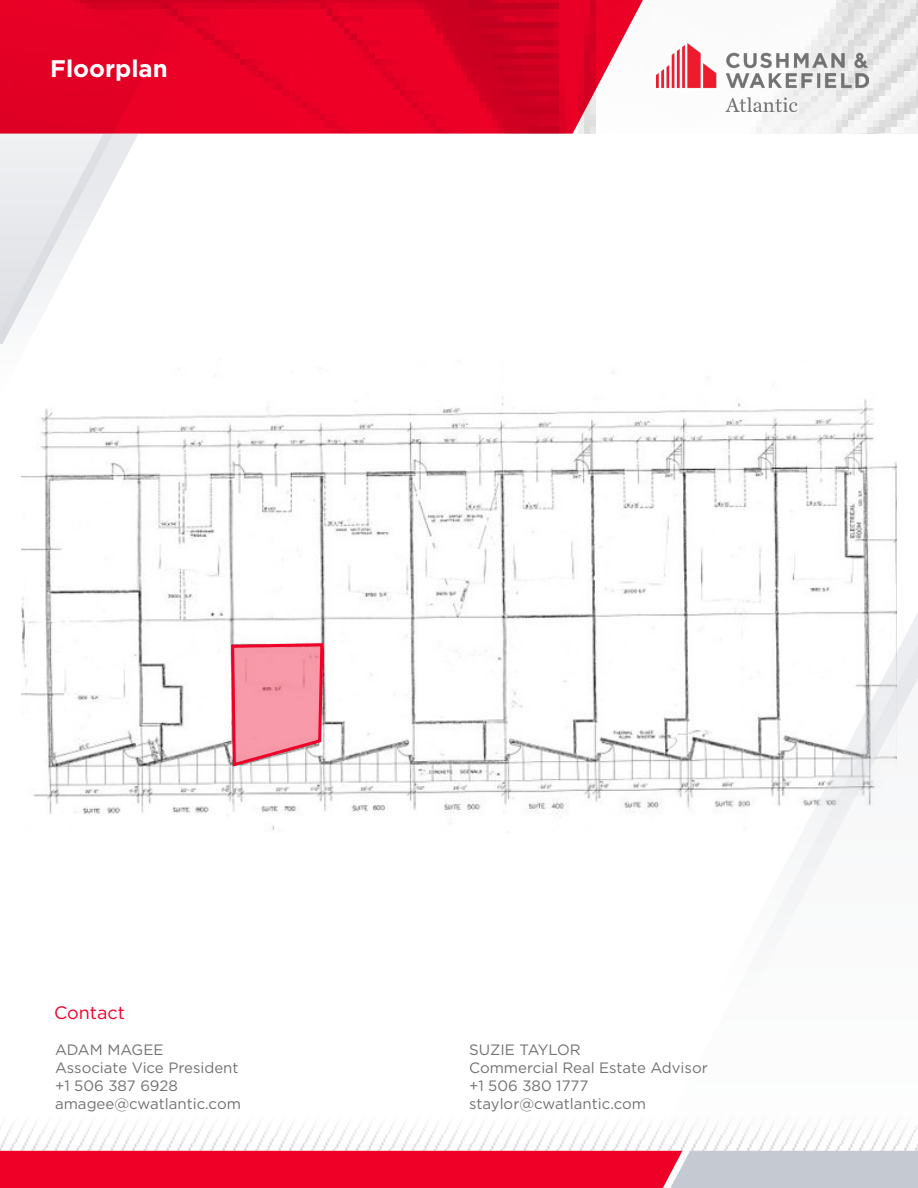
<style>
.page{position:relative;width:918px;height:1188px;background:#fff}
.page>*{position:absolute;margin:0;border:0;box-sizing:border-box;transform-origin:0 0}
.t1{font:700 24px "Gotham";color:#fff}
.t2{font:18px "Gotham";color:#ef0027}
.t3{font:15px "Gotham";color:#717271}
</style>
<div class="page">
<img style="left:22px;top:372px;width:874px;height:459px">
<img style="left:656px;top:0;width:262px;height:134px">
<svg style="left:611px;top:599px;width:286px;height:232px"></svg>
<img style="left:657px;top:44px;width:211px;height:68px">
<svg style="left:0;top:0;width:643px;height:134px;fill:#e90026"></svg>
<svg style="left:0;top:134px;width:138px;height:268px"></svg>
<svg style="left:711px;top:613px;width:207px;height:301px"></svg>
<img style="left:0;top:1122px;width:918px;height:29px">
<svg style="left:0;top:1151px;width:918px;height:37px"></svg>
<svg style="left:230px;top:642px;width:95px;height:127px"></svg>
<p class="t1" style="left:50px;top:53px;width:119px">Floorplan</p>
<p class="t2" style="left:54px;top:1001px;width:73px">Contact</p>
<p class="t3" style="left:55px;top:1040px;width:110px">ADAM MAGEE</p>
<p class="t3" style="left:55px;top:1058px;width:185px">Associate Vice President</p>
<p class="t3" style="left:55px;top:1076px;width:124px">+1 506 387 6928</p>
<p class="t3" style="left:55px;top:1094px;width:187px">amagee@cwatlantic.com</p>
<p class="t3" style="left:469px;top:1040px;width:113px">SUZIE TAYLOR</p>
<p class="t3" style="left:469px;top:1058px;width:240px">Commercial Real Estate Advisor</p>
<p class="t3" style="left:469px;top:1076px;width:121px">+1 506 380 1777</p>
<p class="t3" style="left:469px;top:1094px;width:178px">staylor@cwatlantic.com</p>
</div>
